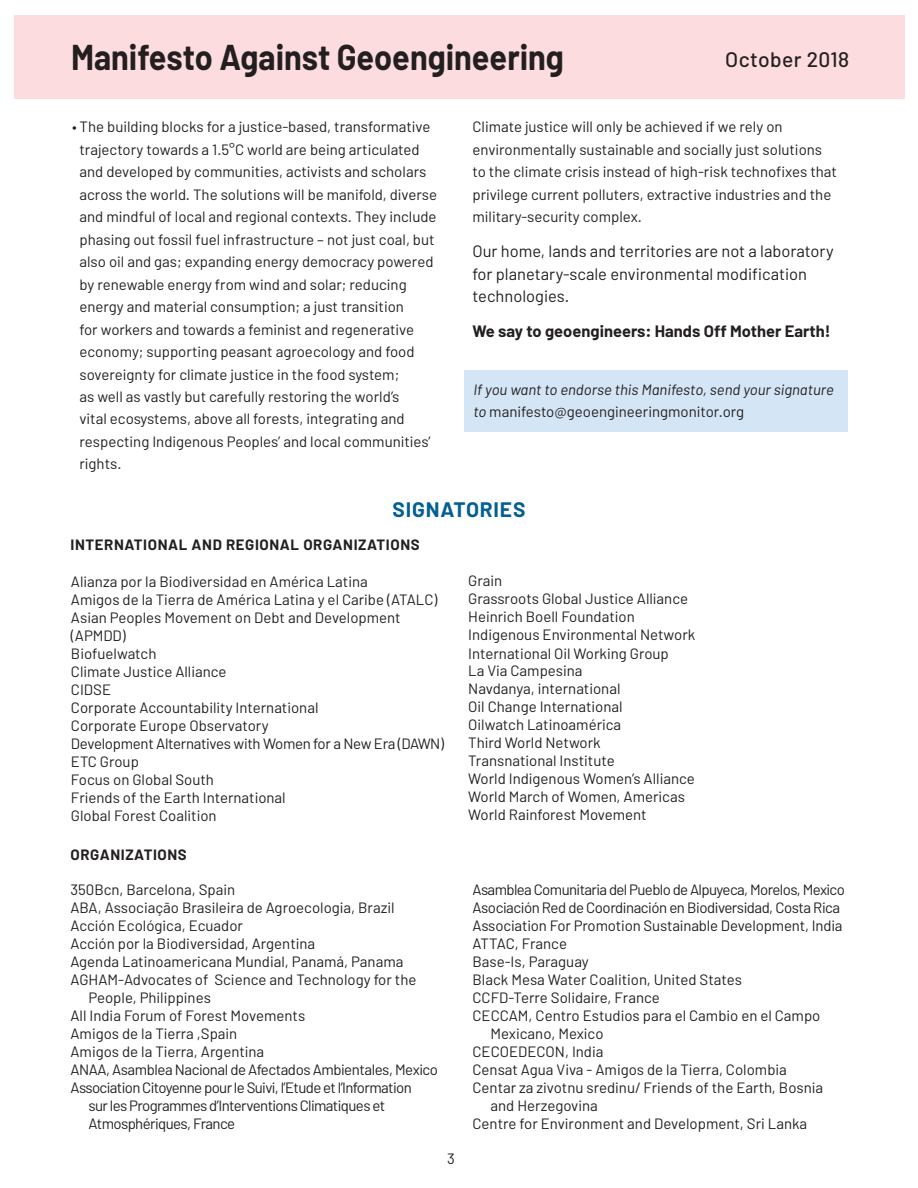
<style>
.page{position:relative;width:918px;height:1188px;background:#fff}
.page>*{position:absolute;margin:0;border:0;box-sizing:border-box;transform-origin:0 0}
.t1{font:700 36px "Barlow";color:#231f20;scale:.9 1}
.t2{font:500 21px "Barlow";letter-spacing:.02em;color:#231f20}
.t3{font:700 21px "Barlow";letter-spacing:.04em;color:#015f94}
.t4{font:16.5px/22.5px "Barlow";color:#231f20}
.t5{font:700 16.5px "Barlow";color:#231f20}
.t6{font:15px/18px "Barlow";color:#231f20}
.t7{font:15px "Barlow";letter-spacing:-.04em;color:#231f20}
.t8{font:15px "Barlow";letter-spacing:-.03em;color:#231f20}
.t9{font:italic 15px/22.5px "Barlow";color:#231f20}
.t10{font:700 15px "Barlow";letter-spacing:.04em;color:#231f20}
.s1{font-style:normal}
</style>
<div class="page">
<div style="left:14px;top:15px;width:891px;height:84px;background:#fcdcde"></div>
<div style="left:464px;top:370px;width:384px;height:62px;background:#d4e5f5"></div>
<h1 class="t1" style="left:71px;top:35px;width:549px">MANIFESTO AGAINST GEOENGINEERING</h1>
<h2 class="t2" style="left:725px;top:46px;width:125px">October 2018</h2>
<p class="t6" style="left:80px;top:115px;width:359px;line-height:22.5px;text-indent:-8px">• The building blocks for a justice-based, transformative trajectory towards a 1.5°C world are being articulated and developed by communities, activists and scholars across the world. The solutions will be manifold, diverse and mindful of local and regional contexts. They include phasing out fossil fuel infrastructure – not just coal, but also oil and gas; expanding energy democracy powered by renewable energy from wind and solar; reducing energy and material consumption; a just transition<br>for workers and towards a feminist and regenerative economy; supporting peasant agroecology and food sovereignty for climate justice in the food system;<br>as well as vastly but carefully restoring the world’s<br>vital ecosystems, above all forests, integrating and respecting Indigenous Peoples’ and local communities’ rights.</p>
<p class="t6" style="left:473px;top:115px;width:366px;line-height:22.5px">Climate justice will only be achieved if we rely on environmentally sustainable and socially just solutions to the climate crisis instead of high-risk technofixes that privilege current polluters, extractive industries and the military-security complex.</p>
<p class="t4" style="left:472px;top:239px;width:363px">Our home, lands and territories are not a laboratory for planetary-scale environmental modification technologies.</p>
<p class="t5" style="left:472px;top:320px;width:359px">WE SAY TO GEOENGINEERS: HANDS OFF MOTHER EARTH!</p>
<p class="t9" style="left:473px;top:377px;width:362px">If you want to endorse this Manifesto, send your signature to <span class="s1">manifesto@geoengineeringmonitor.org</span></p>
<h2 class="t3" style="left:392px;top:496px;width:135px">SIGNATORIES</h2>
<p class="t10" style="left:70px;top:536px;width:351px">INTERNATIONAL AND REGIONAL ORGANIZATIONS</p>
<p class="t6" style="left:71px;top:572px;width:374px">Alianza por la Biodiversidad en América Latina<br>Amigos de la Tierra de América Latina y el Caribe (ATALC)<br>Asian Peoples Movement on Debt and Development (APMDD)<br>Biofuelwatch<br>Climate Justice Alliance<br>CIDSE<br>Corporate Accountability International<br>Corporate Europe Observatory<br>Development Alternatives with Women for a New Era (DAWN)<br>ETC Group<br>Focus on Global South<br>Friends of the Earth International<br>Global Forest Coalition</p>
<p class="t6" style="left:468px;top:572px;width:229px">Grain<br>Grassroots Global Justice Alliance<br>Heinrich Boell Foundation<br>Indigenous Environmental Network<br>International Oil Working Group<br>La Via Campesina<br>Navdanya, international<br>Oil Change International<br>Oilwatch Latinoamérica<br>Third World Network<br>Transnational Institute<br>World Indigenous Women’s Alliance<br>World March of Women, Americas<br>World Rainforest Movement</p>
<p class="t10" style="left:70px;top:846px;width:118px">ORGANIZATIONS</p>
<p class="t6" style="left:70px;top:880px;width:166px">350Bcn, Barcelona, Spain</p>
<p class="t6" style="left:70px;top:898px;width:326px">ABA, Associação Brasileira de Agroecologia, Brazil</p>
<p class="t6" style="left:70px;top:916px;width:174px">Acción Ecológica, Ecuador</p>
<p class="t6" style="left:70px;top:934px;width:246px">Acción por la Biodiversidad, Argentina</p>
<p class="t6" style="left:70px;top:952px;width:334px">Agenda Latinoamericana Mundial, Panamá, Panama</p>
<p class="t6" style="left:70px;top:970px;width:348px">AGHAM-Advocates of Science and Technology for the</p>
<p class="t6" style="left:88px;top:988px;width:124px">People, Philippines</p>
<p class="t6" style="left:70px;top:1006px;width:236px">All India Forum of Forest Movements</p>
<p class="t6" style="left:70px;top:1024px;width:168px">Amigos de la Tierra ,Spain</p>
<p class="t6" style="left:70px;top:1042px;width:195px">Amigos de la Tierra, Argentina</p>
<p class="t8" style="left:70px;top:1060px;width:369px">ANAA, Asamblea Nacional de Afectados Ambientales, Mexico</p>
<p class="t7" style="left:70px;top:1078px;width:343px">Association Citoyenne pour le Suivi, l’Etude et l’Information</p>
<p class="t7" style="left:88px;top:1096px;width:298px">sur les Programmes d’Interventions Climatiques et</p>
<p class="t7" style="left:88px;top:1114px;width:148px">Atmosphériques, France</p>
<p class="t6" style="left:447px;top:1149px;width:9px">3</p>
<p class="t7" style="left:472px;top:880px;width:374px">Asamblea Comunitaria del Pueblo de Alpuyeca, Morelos, Mexico</p>
<p class="t8" style="left:472px;top:898px;width:369px">Asociación Red de Coordinación en Biodiversidad, Costa Rica</p>
<p class="t6" style="left:472px;top:916px;width:372px">Association For Promotion Sustainable Development, India</p>
<p class="t6" style="left:472px;top:934px;width:96px">ATTAC, France</p>
<p class="t6" style="left:472px;top:952px;width:118px">Base-Is, Paraguay</p>
<p class="t6" style="left:472px;top:970px;width:271px">Black Mesa Water Coalition, United States</p>
<p class="t6" style="left:472px;top:988px;width:189px">CCFD-Terre Solidaire, France</p>
<p class="t6" style="left:472px;top:1006px;width:349px">CECCAM, Centro Estudios para el Cambio en el Campo</p>
<p class="t6" style="left:490px;top:1024px;width:115px">Mexicano, Mexico</p>
<p class="t6" style="left:472px;top:1042px;width:132px">CECOEDECON, India</p>
<p class="t6" style="left:472px;top:1060px;width:316px">Censat Agua Viva - Amigos de la Tierra, Colombia</p>
<p class="t6" style="left:472px;top:1078px;width:352px">Centar za zivotnu sredinu/ Friends of the Earth, Bosnia</p>
<p class="t6" style="left:490px;top:1096px;width:109px">and Herzegovina</p>
<p class="t6" style="left:472px;top:1114px;width:336px">Centre for Environment and Development, Sri Lanka</p>
</div>
